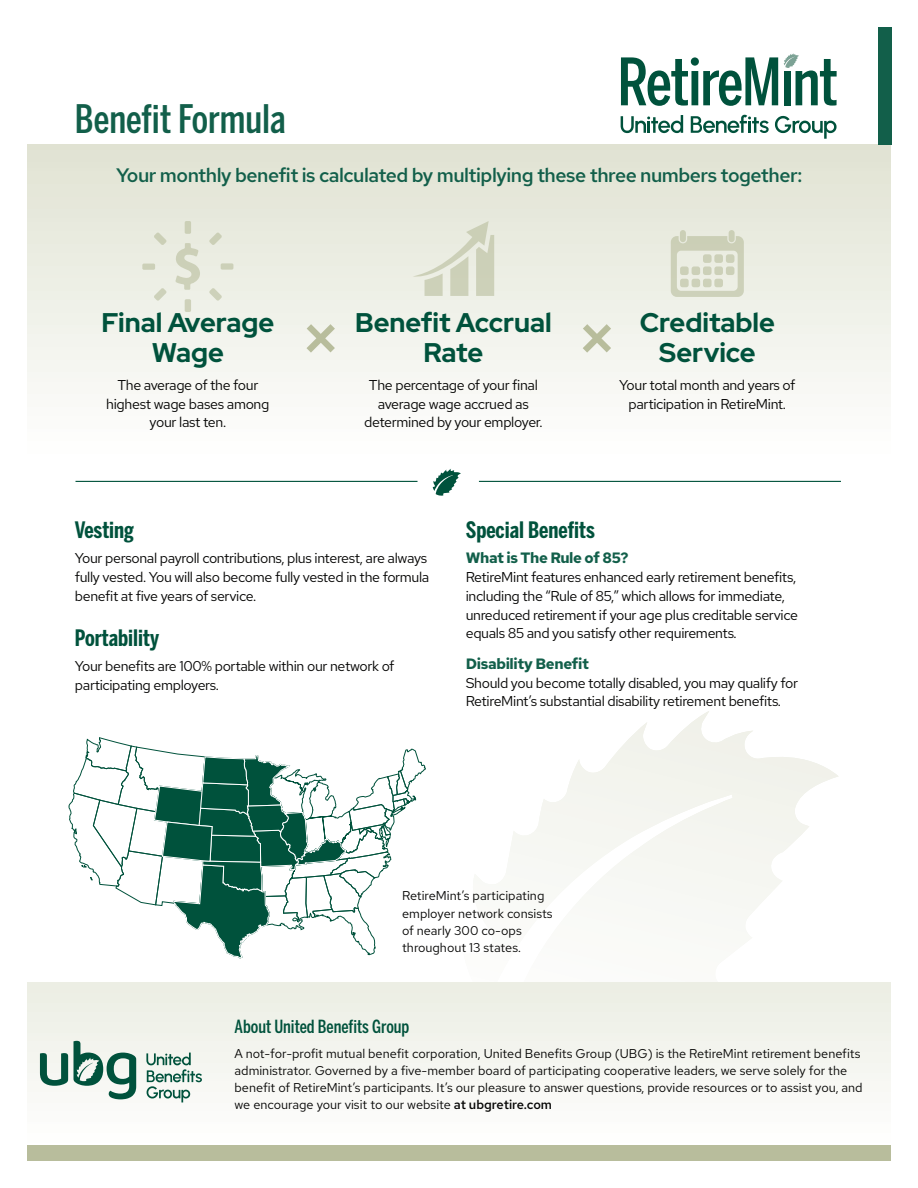
<style>
.page{position:relative;width:918px;height:1188px;background:#fff}
.page>*{position:absolute;margin:0;border:0;box-sizing:border-box;transform-origin:0 0}
.t1{font:500 39px "Benton Sans Comp";color:#125f4a}
.t2{font:700 27px/30px "Red Hat Display";color:#00523c;text-align:center}
.t3{font:700 22.5px "Benton Sans Comp";color:#00523c}
.t4{font:600 19.5px "Red Hat Text";letter-spacing:-.025em;color:#125f4a}
.t5{font:500 18px "Benton Sans Comp";color:#00523c}
.t6{font:700 15px "Red Hat Text";letter-spacing:-.025em;color:#125f4a}
.t7{font:14.25px/18.8px "Red Hat Text";letter-spacing:-.025em;color:#050504}
.t8{font:12.75px/17.2px "Red Hat Text";color:#050504}
.s1{font-weight:600}
</style>
<div class="page">
<svg style="left:464px;top:711px;width:375px;height:272px"></svg>
<div style="left:27px;top:145px;width:864px;height:329px;background:linear-gradient(to bottom,#e0e3d2,#fff)"></div>
<div style="left:27px;top:983px;width:864px;height:178px;background:linear-gradient(to right,#f5f6f0,#f5f6f1)"></div>
<div style="left:27px;top:1145px;width:864px;height:16px;background:#b8bd9c"></div>
<svg style="left:40px;top:1041px;width:162px;height:61px"></svg>
<svg style="left:621px;top:57px;width:157px;height:49px"></svg>
<svg style="left:784px;top:53px;width:53px;height:53px"></svg>
<svg style="left:621px;top:115px;width:62px;height:18px"></svg>
<svg style="left:775px;top:116px;width:62px;height:23px"></svg>
<svg style="left:691px;top:115px;width:78px;height:18px"></svg>
<div style="left:878px;top:27px;width:13px;height:118px;background:#125f4a"></div>
<svg style="left:433px;top:469px;width:28px;height:27px"></svg>
<hr style="left:76px;top:481px;width:342px;height:1px;background:#00523c">
<hr style="left:479px;top:481px;width:362px;height:1px;background:#00523c">
<svg style="left:69px;top:737px;width:357px;height:222px"></svg>
<svg style="left:154px;top:232px;width:13px;height:13px"></svg>
<div style="left:185px;top:221px;width:6px;height:13px;background:#cbcfb6;border-radius:2px"></div>
<svg style="left:209px;top:232px;width:13px;height:13px"></svg>
<svg style="left:209px;top:288px;width:13px;height:13px"></svg>
<div style="left:221px;top:263px;width:12px;height:7px;background:#ccd0b8;border-radius:2px"></div>
<svg style="left:175px;top:243px;width:27px;height:47px"></svg>
<svg style="left:154px;top:288px;width:13px;height:13px"></svg>
<div style="left:185px;top:299px;width:6px;height:13px;background:#ced1ba;border-radius:2px"></div>
<div style="left:142px;top:264px;width:13px;height:6px;background:#ccd0b8;border-radius:2px"></div>
<svg style="left:413px;top:221px;width:81px;height:75px;background:#dee0d0"></svg>
<div style="left:729px;top:230px;width:6px;height:12px;background:#cbcfb6;border-radius:3px"></div>
<div style="left:680px;top:230px;width:6px;height:12px;background:#cbcfb6;border-radius:3px"></div>
<svg style="left:671px;top:236px;width:73px;height:61px;background:#daddcb"></svg>
<div style="left:703px;top:279px;width:9px;height:8px;background:#cdd1b9;border-radius:2px"></div>
<div style="left:703px;top:266px;width:9px;height:9px;background:#ccd0b8;border-radius:2px"></div>
<div style="left:714px;top:279px;width:9px;height:8px;background:#cdd1b9;border-radius:2px"></div>
<div style="left:714px;top:266px;width:9px;height:9px;background:#ccd0b8;border-radius:2px"></div>
<div style="left:714px;top:254px;width:9px;height:9px;background:#ccd0b8;border-radius:2px"></div>
<div style="left:726px;top:266px;width:8px;height:9px;background:#ccd0b8;border-radius:2px"></div>
<div style="left:726px;top:254px;width:8px;height:9px;background:#ccd0b8;border-radius:2px"></div>
<div style="left:692px;top:279px;width:8px;height:8px;background:#cdd1b9;border-radius:2px"></div>
<div style="left:692px;top:266px;width:8px;height:9px;background:#ccd0b8;border-radius:2px"></div>
<div style="left:680px;top:279px;width:9px;height:8px;background:#cdd1b9;border-radius:2px"></div>
<div style="left:680px;top:266px;width:9px;height:9px;background:#ccd0b8;border-radius:2px"></div>
<div style="left:703px;top:254px;width:9px;height:9px;background:#ccd0b8;border-radius:2px"></div>
<div style="left:297px;top:314px;width:48px;height:48px;background:#f3f4ee"></div>
<div style="left:573px;top:314px;width:48px;height:48px;background:#f3f4ee"></div>
<h1 class="t1" style="left:75px;top:96px;width:213px">Benefit Formula</h1>
<h3 class="t4" style="left:116px;top:162px;width:688px">Your monthly benefit is calculated by multiplying these three numbers together:</h3>
<h2 class="t2" style="left:102px;top:307px;width:174px">Final Average<br>Wage</h2>
<h2 class="t2" style="left:355px;top:307px;width:198px">Benefit Accrual<br>Rate</h2>
<h2 class="t2" style="left:640px;top:307px;width:137px">Creditable<br>Service</h2>
<p class="t7" style="left:106px;top:375px;width:165px;text-align:center">The average of the four highest wage bases among your last ten.</p>
<p class="t7" style="left:364px;top:375px;width:180px;text-align:center">The percentage of your final average wage accrued as determined by your employer.</p>
<p class="t7" style="left:619px;top:375px;width:178px;text-align:center">Your total month and years of participation in RetireMint.</p>
<h3 class="t3" style="left:75px;top:517px;width:61px">Vesting</h3>
<p class="t7" style="left:75px;top:549px;width:356px">Your personal payroll contributions, plus interest, are always fully vested. You will also become fully vested in the formula benefit at five years of service.</p>
<h3 class="t3" style="left:75px;top:625px;width:86px">Portability</h3>
<p class="t7" style="left:75px;top:657px;width:321px">Your benefits are 100% portable within our network of participating employers.</p>
<h3 class="t3" style="left:466px;top:517px;width:131px">Special Benefits</h3>
<p class="t6" style="left:466px;top:548px;width:164px">What is The Rule of 85?</p>
<p class="t7" style="left:466px;top:567px;width:334px">RetireMint features enhanced early retirement benefits, including the “Rule of 85,” which allows for immediate, unreduced retirement if your age plus creditable service equals 85 and you satisfy other requirements.</p>
<p class="t6" style="left:466px;top:654px;width:125px">Disability Benefit</p>
<p class="t7" style="left:466px;top:673px;width:334px">Should you become totally disabled, you may qualify for<br>RetireMint’s substantial disability retirement benefits.</p>
<p class="t8" style="left:402px;top:887px;width:152px">RetireMint’s participating employer network consists of nearly 300 co-ops throughout 13 states.</p>
<p class="t5" style="left:235px;top:1016px;width:176px">About United Benefits Group</p>
<p class="t8" style="left:235px;top:1044px;width:630px">A not-for-profit mutual benefit corporation, United Benefits Group (UBG) is the RetireMint retirement benefits administrator. Governed by a five-member board of participating cooperative leaders, we serve solely for the benefit of RetireMint’s participants. It’s our pleasure to answer questions, provide resources or to assist you, and we encourage your visit to our website <span class="s1">at ubgretire.com</span></p>
</div>
